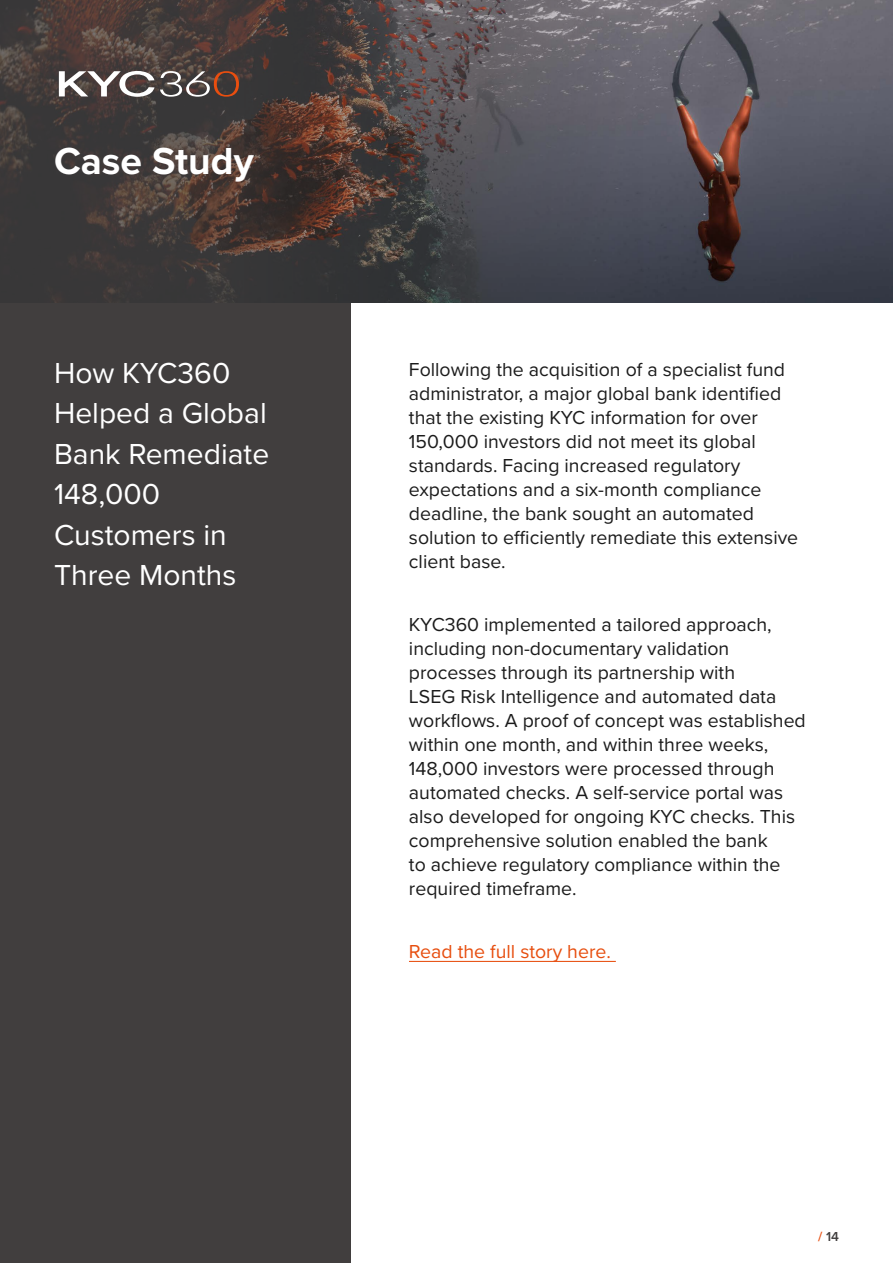
<style>
.page{position:relative;width:893px;height:1263px;background:#fff}
.page>*{position:absolute;margin:0;border:0;box-sizing:border-box;transform-origin:0 0}
.t1{font:700 39px "Proxima Nova";color:#fff}
.t2{font:30px/40.5px "Proxima Nova";color:#fff}
.t3{font:19.5px/24px "Proxima Nova";color:#1b1b1b}
.t4{font:19.5px "Proxima Nova";color:#e74e0f}
.t5{font:600 13.5px "Proxima Nova";color:#413e3e}
.s1{color:#e74e0f}
</style>
<div class="page">
<div style="left:0;top:0;width:350px;height:1263px;background:#413e3e"></div>
<img style="left:688px;top:0;width:205px;height:302px">
<svg style="left:0;top:0;width:688px;height:302px"></svg>
<hr style="left:409px;top:961px;width:207px;height:1px;background:#e74e0f">
<svg style="left:59px;top:71px;width:180px;height:26px"></svg>
<h1 class="t1" style="left:54px;top:132px;width:201px">Case Study</h1>
<h2 class="t2" style="left:54px;top:351px;width:217px">How KYC360<br>Helped a Global<br>Bank Remediate<br>148,000<br>Customers in<br>Three Months</h2>
<p class="t3" style="left:409px;top:357px;width:391px">Following the acquisition of a specialist fund administrator, a major global bank identified that the existing KYC information for over 150,000 investors did not meet its global standards. Facing increased regulatory expectations and a six-month compliance deadline, the bank sought an automated solution to efficiently remediate this extensive client base.</p>
<p class="t3" style="left:409px;top:612px;width:398px">KYC360 implemented a tailored approach, including non-documentary validation processes through its partnership with<br>LSEG Risk Intelligence and automated data workflows. A proof of concept was established within one month, and within three weeks, 148,000 investors were processed through automated checks. A self-service portal was also developed for ongoing KYC checks. This comprehensive solution enabled the bank<br>to achieve regulatory compliance within the required timeframe.</p>
<p class="t4" style="left:409px;top:937px;width:203px">Read the full story here.</p>
<p class="t5" style="left:818px;top:1226px;width:22px"><span class="s1">/</span> 14</p>
</div>
